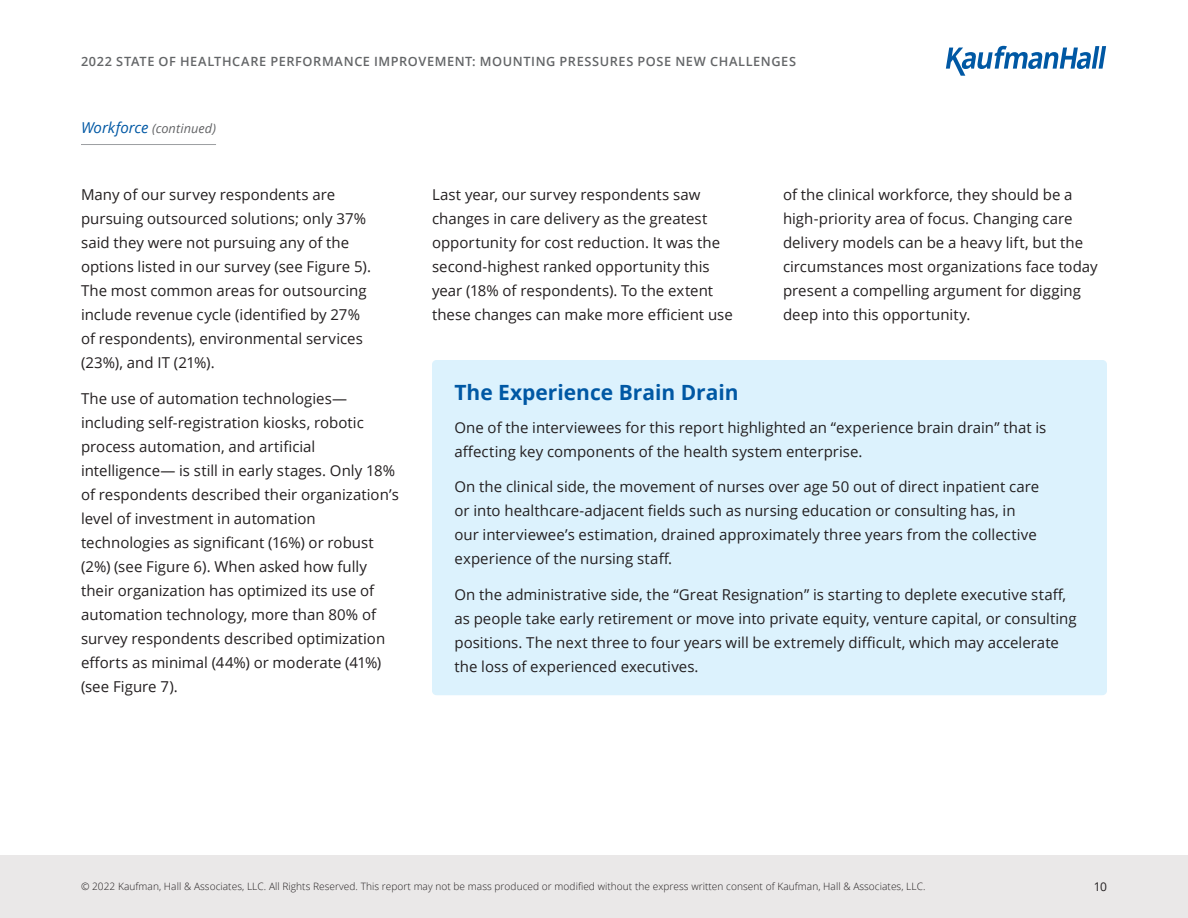
<style>
.page{position:relative;width:1188px;height:918px;background:#fff}
.page>*{position:absolute;margin:0;border:0;box-sizing:border-box;transform-origin:0 0}
.t1{font:700 21px "Open Sans";color:#0058a4}
.t2{font:15px/24px "Open Sans";color:#231f20}
.t3{font:600 12.75px "Open Sans";letter-spacing:.045em;color:#636567}
.t4{font:italic 12.75px "Open Sans";letter-spacing:.005em;color:#636466}
.t5{font:12px "Open Sans";color:#231f20}
.t6{font:300 10.2px "Open Sans";letter-spacing:.005em;color:#231f20}
.s1{font-size:15px;color:#0058a4}
</style>
<div class="page">
<div style="left:0;top:855px;width:1188px;height:63px;background:#eae8e8"></div>
<div style="left:432px;top:360px;width:675px;height:335px;background:#dcf2fd;border-radius:4px"></div>
<hr style="left:81px;top:144px;width:135px;height:1px;background:#9d9fa2">
<svg style="left:946px;top:46px;width:160px;height:30px"></svg>
<p class="t3" style="left:81px;top:52px;width:717px">2022 STATE OF HEALTHCARE PERFORMANCE IMPROVEMENT: MOUNTING PRESSURES POSE NEW CHALLENGES</p>
<p class="t4" style="left:81px;top:120px;width:136px"><span class="s1">Workforce</span> (continued)</p>
<p class="t2" style="left:432px;top:183px;width:302px">Last year, our survey respondents saw changes in care delivery as the greatest opportunity for cost reduction. It was the second-highest ranked opportunity this year (18% of respondents). To the extent these changes can make more efficient use</p>
<p class="t2" style="left:783px;top:183px;width:316px">of the clinical workforce, they should be a high-priority area of focus. Changing care delivery models can be a heavy lift, but the circumstances most organizations face today present a compelling argument for digging deep into this opportunity.</p>
<p class="t2" style="left:81px;top:183px;width:292px">Many of our survey respondents are pursuing outsourced solutions; only 37% said they were not pursuing any of the options listed in our survey (see Figure 5).<br>The most common areas for outsourcing include revenue cycle (identified by 27% of respondents), environmental services (23%), and IT (21%).</p>
<p class="t2" style="left:81px;top:386px;width:319px">The use of automation technologies— including self-registration kiosks, robotic process automation, and artificial intelligence— is still in early stages. Only 18% of respondents described their organization’s level of investment in automation technologies as significant (16%) or robust (2%) (see Figure 6). When asked how fully their organization has optimized its use of automation technology, more than 80% of survey respondents described optimization efforts as minimal (44%) or moderate (41%) (see Figure 7).</p>
<h1 class="t1" style="left:454px;top:378px;width:286px">The Experience Brain Drain</h1>
<p class="t2" style="left:454px;top:415px;width:593px">One of the interviewees for this report highlighted an “experience brain drain” that is affecting key components of the health system enterprise.</p>
<p class="t2" style="left:454px;top:474px;width:586px">On the clinical side, the movement of nurses over age 50 out of direct inpatient care or into healthcare-adjacent fields such as nursing education or consulting has, in our interviewee’s estimation, drained approximately three years from the collective experience of the nursing staff.</p>
<p class="t2" style="left:454px;top:582px;width:624px">On the administrative side, the “Great Resignation” is starting to deplete executive staff, as people take early retirement or move into private equity, venture capital, or consulting positions. The next three to four years will be extremely difficult, which may accelerate the loss of experienced executives.</p>
<p class="t6" style="left:81px;top:880px;width:846px">© 2022 Kaufman, Hall &amp; Associates, LLC. All Rights Reserved. This report may not be mass produced or modified without the express written consent of Kaufman, Hall &amp; Associates, LLC.</p>
<p class="t5" style="left:1094px;top:878px;width:15px">10</p>
</div>
